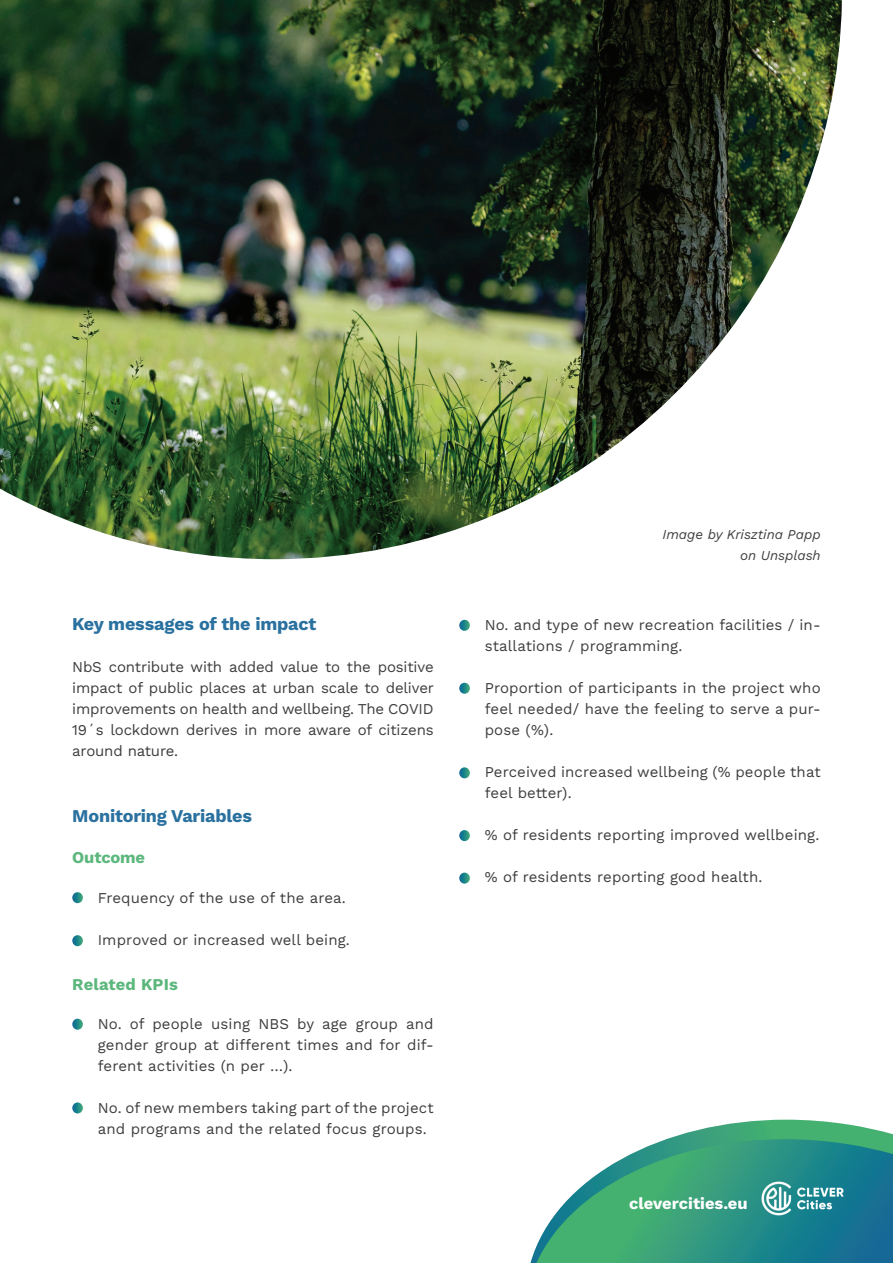
<style>
.page{position:relative;width:893px;height:1263px;background:#fff}
.page>*{position:absolute;margin:0;border:0;box-sizing:border-box;transform-origin:0 0}
.t1{font:700 18px "Work Sans";letter-spacing:-.01em;color:#2a719f}
.t2{font:700 16.5px "Work Sans";letter-spacing:.005em;color:#5cb77d}
.t3{font:700 16.5px "Work Sans";color:#fff}
.t4{font:15px/21px "Work Sans";letter-spacing:.01em;color:#3e3e3f;text-align:justify}
.t5{font:italic 13.5px/21px "Work Sans";color:#3e3e3f;text-align:right}
</style>
<div class="page">
<svg style="left:530px;top:1120px;width:363px;height:143px"></svg>
<svg style="left:536px;top:1139px;width:357px;height:124px;background:#4ca491"></svg>
<img style="left:751px;top:1159px;width:100px;height:77px">
<img style="left:0;top:0;width:842px;height:559px">
<svg style="left:459px;top:620px;width:11px;height:11px"></svg>
<svg style="left:72px;top:892px;width:11px;height:11px"></svg>
<svg style="left:72px;top:935px;width:11px;height:11px"></svg>
<svg style="left:459px;top:683px;width:11px;height:11px"></svg>
<svg style="left:459px;top:767px;width:11px;height:11px"></svg>
<svg style="left:459px;top:830px;width:11px;height:11px"></svg>
<svg style="left:459px;top:873px;width:11px;height:11px"></svg>
<svg style="left:72px;top:1019px;width:11px;height:11px"></svg>
<svg style="left:72px;top:1102px;width:11px;height:11px"></svg>
<p class="t1" style="left:72px;top:610px;width:246px">Key messages of the impact</p>
<p class="t4" style="left:72px;top:656px;width:363px">NbS contribute with added value to the positive impact of public places at urban scale to deliver improvements on health and wellbeing. The COVID 19´s lockdown derives in more aware of citizens around nature.</p>
<p class="t1" style="left:72px;top:802px;width:181px">Monitoring Variables</p>
<p class="t2" style="left:72px;top:845px;width:74px">Outcome</p>
<p class="t4" style="left:98px;top:887px;width:250px">Frequency of the use of the area.</p>
<p class="t4" style="left:98px;top:929px;width:254px">Improved or increased well being.</p>
<p class="t2" style="left:72px;top:972px;width:107px">Related KPIs</p>
<p class="t4" style="left:98px;top:1013px;width:337px">No. of people using NBS by age group and gender group at different times and for dif&shy;ferent activities (n per …).</p>
<p class="t4" style="left:98px;top:1097px;width:337px">No. of new members taking part of the project and programs and the related focus groups.</p>
<p class="t5" style="left:662px;top:523px;width:160px">Image by Krisztina Papp on Unsplash</p>
<p class="t4" style="left:485px;top:614px;width:337px">No. and type of new recreation facilities / in&shy;stallations / programming.</p>
<p class="t4" style="left:485px;top:677px;width:337px">Proportion of participants in the project who feel needed/ have the feeling to serve a pur&shy;pose (%).</p>
<p class="t4" style="left:485px;top:761px;width:337px">Perceived increased wellbeing (% people that feel better).</p>
<p class="t4" style="left:485px;top:824px;width:336px">% of residents reporting improved wellbeing.</p>
<p class="t4" style="left:485px;top:866px;width:279px">% of residents reporting good health.</p>
<p class="t3" style="left:629px;top:1191px;width:120px">clevercities.eu</p>
</div>
